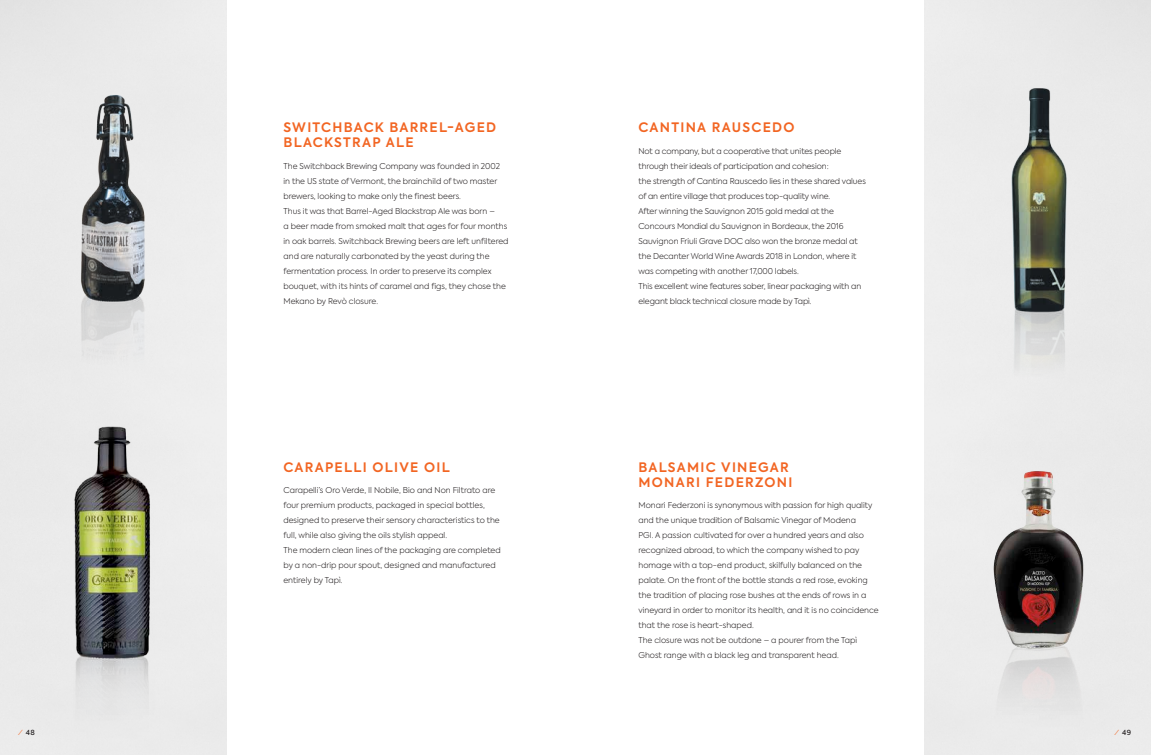
<style>
.page{position:relative;width:1151px;height:755px;background:#fff}
.page>*{position:absolute;margin:0;border:0;box-sizing:border-box;transform-origin:0 0}
.t1{font:600 13px/15px "Axiforma";letter-spacing:.1em;color:#f26522}
.t2{font:300 8px/15px "Axiforma";color:#231f20}
.t3{font:500 7px "Axiforma";color:#231f20}
.s1{font-weight:400;color:#f26522}
</style>
<div class="page">
<img style="left:0;top:83px;width:227px;height:356px">
<img style="left:1008px;top:86px;width:61px;height:341px">
<img style="left:47px;top:420px;width:133px;height:334px">
<img style="left:982px;top:458px;width:113px;height:296px">
<h1 class="t1" style="left:283px;top:120px;width:214px">SWITCHBACK BARREL-AGED<br>BLACKSTRAP ALE</h1>
<p class="t2" style="left:283px;top:158px;width:227px">The Switchback Brewing Company was founded in 2002 in the US state of Vermont, the brainchild of two master brewers, looking to make only the finest beers.<br>Thus it was that Barrel-Aged Blackstrap Ale was born –<br>a beer made from smoked malt that ages for four months in oak barrels. Switchback Brewing beers are left unfiltered and are naturally carbonated by the yeast during the fermentation process. In order to preserve its complex bouquet, with its hints of caramel and figs, they chose the Mekano by Revò closure.</p>
<h1 class="t1" style="left:283px;top:459px;width:11px">CARA</h1>
<h1 class="t1" style="left:325px;top:459px;width:18px">PELLI</h1>
<h1 class="t1" style="left:373px;top:459px;width:10px">OLI</h1>
<h1 class="t1" style="left:399px;top:459px;width:35px">VE OIL</h1>
<p class="t2" style="left:283px;top:482px;width:219px">Carapelli’s Oro Verde, Il Nobile, Bio and Non Filtrato are four premium products, packaged in special bottles, designed to preserve their sensory characteristics to the full, while also giving the oils stylish appeal.<br>The modern clean lines of the packaging are completed by a non-drip pour spout, designed and manufactured entirely by Tapì.</p>
<h1 class="t1" style="left:638px;top:120px;width:158px">CANTINA RAUSCEDO</h1>
<p class="t2" style="left:638px;top:143px;width:229px">Not a company, but a cooperative that unites people through their ideals of participation and cohesion:<br>the strength of Cantina Rauscedo lies in these shared values of an entire village that produces top-quality wine.<br>After winning the Sauvignon 2015 gold medal at the Concours Mondial du Sauvignon in Bordeaux, the 2016<br>Sauvignon Friuli Grave DOC also won the bronze medal at the Decanter World Wine Awards 2018 in London, where it was competing with another 17,000 labels.<br>This excellent wine features sober, linear packaging with an elegant black technical closure made by Tapì.</p>
<h1 class="t1" style="left:638px;top:459px;width:156px">BALSAM IC VINEGAR<br>MONARI FEDERZONI</h1>
<p class="t2" style="left:638px;top:497px;width:242px">Monari Federzoni is synonymous with passion for high quality and the unique tradition of Balsamic Vinegar of Modena<br>PGI. A passion cultivated for over a hundred years and also recognized abroad, to which the company wished to pay homage with a top-end product, skilfully balanced on the palate. On the front of the bottle stands a red rose, evoking the tradition of placing rose bushes at the ends of rows in a vineyard in order to monitor its health, and it is no coincidence that the rose is heart-shaped.<br>The closure was not be outdone – a pourer from the Tapì Ghost range with a black leg and transparent head.</p>
<p class="t3" style="left:20px;top:727px;width:16px"><span class="s1">⁄</span> 48</p>
<p class="t3" style="left:1116px;top:727px;width:16px"><span class="s1">⁄</span> 49</p>
</div>
